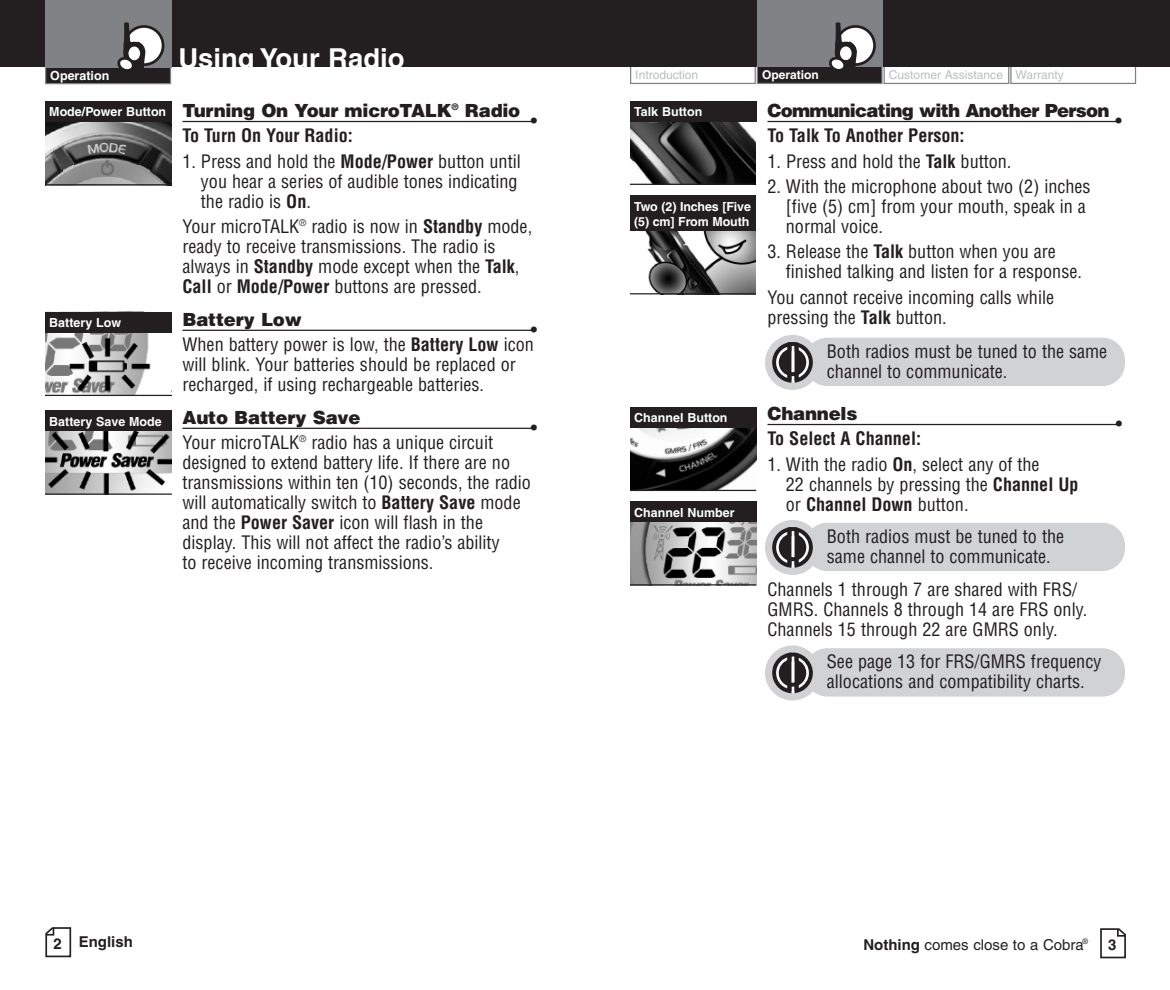
<style>
.page{position:relative;width:1170px;height:990px;background:#fff}
.page>*{position:absolute;margin:0;border:0;box-sizing:border-box;transform-origin:0 0}
.t1{font:700 27.5px "Helvetica";color:#fff}
.t2{font:condensed 18px/20px "Helvetica";color:#231f20}
.t3{font:900 18px "Helvetica";letter-spacing:-.015em;color:#231f20}
.t4{font:700 condensed 18px "Helvetica";color:#231f20}
.t5{font:900 18px "Helvetica";letter-spacing:-.04em;color:#231f20}
.t6{font:700 18px "Helvetica";color:#231f20}
.t7{font:15px "Helvetica";color:#231f20}
.t8{font:700 15px "Helvetica";color:#231f20}
.t9{font:700 12.5px/15px "Helvetica";color:#fff}
.t10{font:12px "Helvetica";color:#bcbdc0}
.t11{font:700 12px "Helvetica";color:#fff}
.t12{font:7.5px "Helvetica";color:#231f20}
.s1{font-weight:700}
.s2{font-weight:700;font-stretch:normal}
</style>
<div class="page">
<div style="left:805px;top:338px;width:320px;height:48px;background:#d1d2d4;border-radius:23px"></div>
<div style="left:765px;top:335px;width:55px;height:55px;background:#d1d2d4;border-radius:50%"></div>
<svg style="left:772px;top:342px;width:41px;height:41px"></svg>
<div style="left:805px;top:523px;width:320px;height:48px;background:#d1d2d4;border-radius:22px"></div>
<div style="left:765px;top:520px;width:55px;height:55px;background:#d1d2d4;border-radius:50%"></div>
<svg style="left:772px;top:527px;width:41px;height:41px"></svg>
<div style="left:805px;top:648px;width:320px;height:49px;background:#d1d2d4;border-radius:22px"></div>
<div style="left:765px;top:645px;width:55px;height:55px;background:#d1d2d4;border-radius:50%"></div>
<svg style="left:772px;top:653px;width:41px;height:40px"></svg>
<div style="left:1010px;top:65px;width:126px;height:19px;border:1px solid #808285"></div>
<div style="left:884px;top:65px;width:125px;height:19px;border:1px solid #808285"></div>
<div style="left:630px;top:65px;width:126px;height:19px;border:1px solid #808285"></div>
<div style="left:570px;top:0;width:600px;height:68px;background:#231f20"></div>
<div style="left:757px;top:66px;width:125px;height:17px;background:#231f20"></div>
<div style="left:757px;top:65px;width:126px;height:19px;border:1px solid #808285"></div>
<div style="left:757px;top:0;width:126px;height:67px;background:#808285"></div>
<div style="left:836px;top:26px;width:39px;height:39px;background:#fff;border-radius:50%"></div>
<div style="left:835px;top:25px;width:41px;height:41px;border:3px solid #231f20;border-radius:50%"></div>
<svg style="left:829px;top:22px;width:28px;height:47px"></svg>
<hr style="left:768px;top:121px;width:353px;height:1px;background:#231f20">
<hr style="left:768px;top:424px;width:353px;height:1px;background:#231f20">
<img style="left:630px;top:428px;width:126px;height:62px">
<div style="left:630px;top:407px;width:126px;height:21px;background:#231f20"></div>
<hr style="left:630px;top:490px;width:126px;height:1px;background:#231f20">
<img style="left:630px;top:522px;width:126px;height:62px">
<div style="left:630px;top:502px;width:126px;height:20px;background:#231f20"></div>
<hr style="left:630px;top:584px;width:126px;height:1px;background:#231f20">
<img style="left:630px;top:121px;width:126px;height:63px">
<div style="left:630px;top:101px;width:126px;height:20px;background:#231f20"></div>
<hr style="left:630px;top:184px;width:126px;height:1px;background:#231f20">
<img style="left:645px;top:231px;width:111px;height:62px">
<div style="left:630px;top:196px;width:126px;height:35px;background:#231f20"></div>
<hr style="left:630px;top:293px;width:126px;height:1px;background:#231f20">
<svg style="left:45px;top:927px;width:27px;height:30px"></svg>
<hr style="left:182px;top:121px;width:354px;height:1px;background:#231f20">
<hr style="left:182px;top:330px;width:354px;height:1px;background:#231f20">
<hr style="left:182px;top:428px;width:354px;height:1px;background:#231f20">
<div style="left:0;top:0;width:602px;height:68px;background:#231f20"></div>
<div style="left:46px;top:66px;width:125px;height:18px;background:#231f20"></div>
<div style="left:45px;top:65px;width:126px;height:19px;border:1px solid #808285"></div>
<div style="left:45px;top:0;width:126px;height:68px;background:#808285"></div>
<div style="left:125px;top:26px;width:38px;height:39px;background:#fff;border-radius:50%"></div>
<div style="left:124px;top:25px;width:40px;height:41px;border:3px solid #231f20;border-radius:50%"></div>
<svg style="left:117px;top:22px;width:29px;height:48px"></svg>
<img style="left:45px;top:122px;width:127px;height:62px">
<div style="left:45px;top:101px;width:127px;height:21px;background:#231f20"></div>
<hr style="left:45px;top:184px;width:127px;height:1px;background:#231f20">
<img style="left:45px;top:332px;width:127px;height:63px">
<div style="left:45px;top:312px;width:127px;height:20px;background:#231f20"></div>
<hr style="left:45px;top:395px;width:127px;height:1px;background:#231f20">
<img style="left:45px;top:431px;width:127px;height:62px">
<div style="left:45px;top:411px;width:127px;height:20px;background:#231f20"></div>
<hr style="left:45px;top:493px;width:127px;height:2px;background:#231f20">
<svg style="left:1100px;top:928px;width:26px;height:30px"></svg>
<p class="t9" style="left:50px;top:69px;width:61px">Operation</p>
<p class="t9" style="left:49px;top:105px;width:119px">Mode/Power Button</p>
<p class="t9" style="left:49px;top:316px;width:73px">Battery Low</p>
<p class="t9" style="left:49px;top:415px;width:114px">Battery Save Mode</p>
<h1 class="t1" style="left:178px;top:47px;width:228px">Using Your Radio</h1>
<p class="t3" style="left:182px;top:104px;width:339px">Turning On Your microTALK<sup>®</sup> Radio</p>
<p class="t6" style="left:531px;top:114px;width:8px">•</p>
<p class="t4" style="left:182px;top:129px;width:172px">To Turn On Your Radio:</p>
<p class="t2" style="left:201px;top:153px;width:321px;text-indent:-18px">1. Press and hold the <span class="s1">Mode/Power</span> button until you hear a series of audible tones indicating the radio is <span class="s1">On</span>.</p>
<p class="t2" style="left:182px;top:218px;width:351px">Your microTALK<sup>®</sup> radio is now in <span class="s1">Standby</span> mode, ready to receive transmissions. The radio is always in <span class="s1">Standby</span> mode except when the <span class="s1">Talk</span>, <span class="s1">Call</span> or <span class="s1">Mode/Power</span> buttons are pressed.</p>
<p class="t3" style="left:182px;top:313px;width:121px">Battery Low</p>
<p class="t2" style="left:182px;top:324px;width:356px;line-height:14.8px;text-align:right"><span class="s2">•<br></span>When battery power is low, the <span class="s1">Battery Low</span> icon</p>
<p class="t2" style="left:182px;top:356px;width:335px">will blink. Your batteries should be replaced or recharged, if using rechargeable batteries.</p>
<p class="t3" style="left:182px;top:411px;width:179px">Auto Battery Save</p>
<p class="t6" style="left:531px;top:421px;width:8px">•</p>
<p class="t2" style="left:182px;top:434px;width:350px">Your microTALK<sup>®</sup> radio has a unique circuit designed to extend battery life. If there are no transmissions within ten (10) seconds, the radio will automatically switch to <span class="s1">Battery Save</span> mode and the <span class="s1">Power Saver</span> icon will flash in the display. This will not affect the radio’s ability<br>to receive incoming transmissions.</p>
<p class="t10" style="left:635px;top:71px;width:64px">Introduction</p>
<p class="t11" style="left:762px;top:70px;width:58px">Operation</p>
<p class="t10" style="left:889px;top:71px;width:177px">Customer Assistance Warranty</p>
<p class="t5" style="left:768px;top:104px;width:344px">Communicating with Another Person</p>
<p class="t9" style="left:634px;top:105px;width:70px">Talk Button</p>
<p class="t6" style="left:1115px;top:114px;width:8px">•</p>
<p class="t9" style="left:634px;top:200px;width:118px">Two (2) Inches [Five (5) cm] From Mouth</p>
<p class="t9" style="left:634px;top:411px;width:95px">Channel Button</p>
<p class="t9" style="left:634px;top:506px;width:102px">Channel Number</p>
<p class="t4" style="left:768px;top:129px;width:199px">To Talk To Another Person:</p>
<p class="t2" style="left:768px;top:153px;width:245px">1. Press and hold the <span class="s1">Talk</span> button.</p>
<p class="t2" style="left:786px;top:178px;width:306px;text-indent:-18px">2. With the microphone about two (2) inches [five (5) cm] from your mouth, speak in a normal voice.</p>
<p class="t2" style="left:786px;top:243px;width:298px;text-indent:-18px">3. Release the <span class="s1">Talk</span> button when you are finished talking and listen for a response.</p>
<p class="t2" style="left:768px;top:289px;width:288px">You cannot receive incoming calls while pressing the <span class="s1">Talk</span> button.</p>
<p class="t2" style="left:827px;top:343px;width:282px">Both radios must be tuned to the same channel to communicate.</p>
<p class="t3" style="left:768px;top:407px;width:91px">Channels</p>
<p class="t4" style="left:768px;top:432px;width:155px">To Select A Channel:</p>
<p class="t2" style="left:786px;top:456px;width:294px;text-indent:-18px">1. With the radio <span class="s1">On</span>, select any of the<br>22 channels by pressing the <span class="s1">Channel Up </span>or <span class="s1">Channel Down</span> button.</p>
<p class="t2" style="left:827px;top:528px;width:239px">Both radios must be tuned to the same channel to communicate.</p>
<p class="t2" style="left:768px;top:581px;width:321px">Channels 1 through 7 are shared with FRS/<br>GMRS. Channels 8 through 14 are FRS only.<br>Channels 15 through 22 are GMRS only.</p>
<p class="t2" style="left:827px;top:653px;width:276px">See page 13 for FRS/GMRS frequency allocations and compatibility charts.</p>
<p class="t6" style="left:1116px;top:417px;width:8px">•</p>
<p class="t8" style="left:53px;top:936px;width:81px">2 English</p>
<p class="t7" style="left:863px;top:939px;width:222px"><span class="s1">Nothing</span> comes close to a Cobra</p>
<p class="t8" style="left:1108px;top:939px;width:10px">3</p>
<p class="t12" style="left:1082px;top:939px;width:7px">®</p>
</div>
